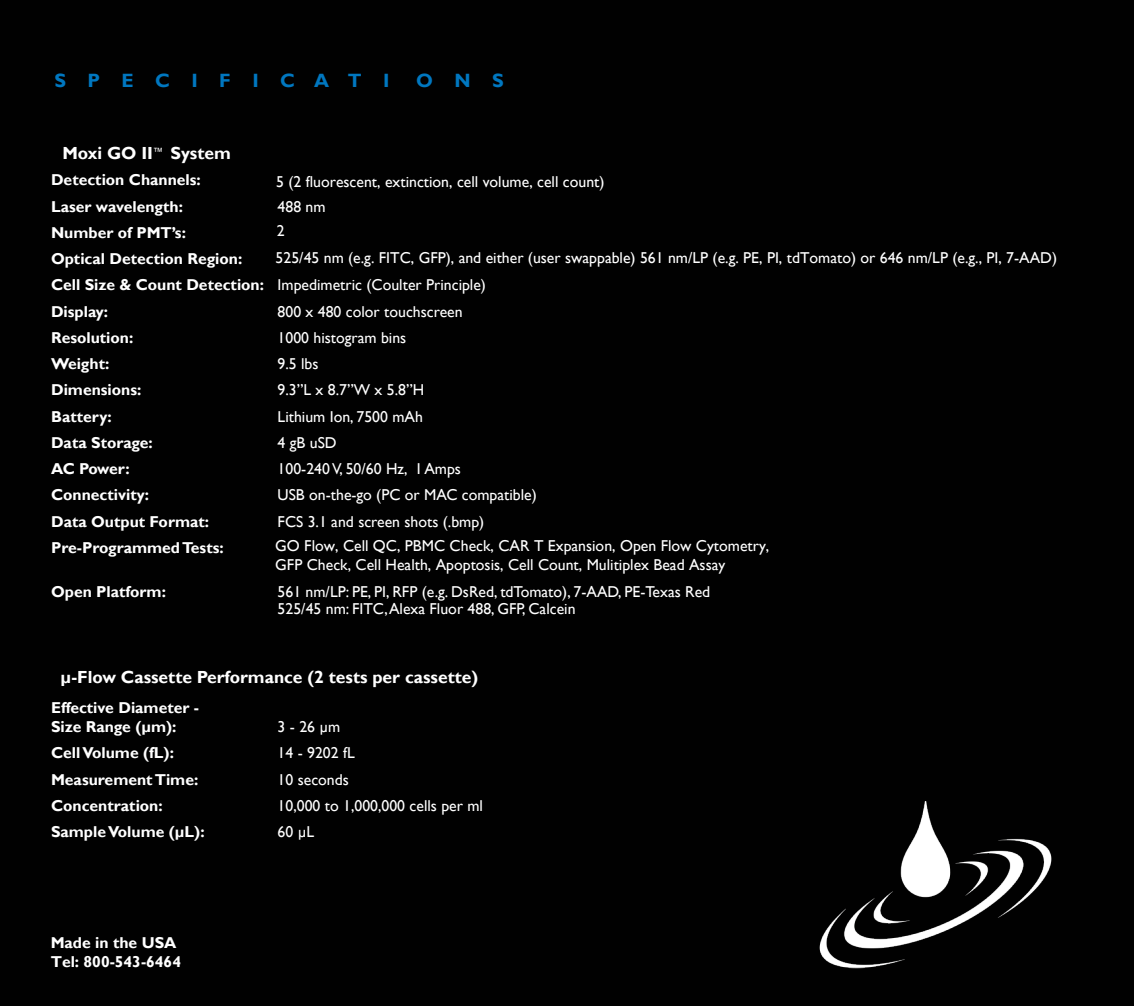
<style>
.page{position:relative;width:1134px;height:1008px;background:#fff}
.page>*{position:absolute;margin:0;border:0;box-sizing:border-box;transform-origin:0 0}
.t1{font:700 19.25px "Gill Sans";color:#0077c0}
.t2{font:700 17.5px "Gill Sans";color:#fff}
.t3{font:15.75px/26.2px "Gill Sans";color:#fff}
.t4{font:700 15.75px/26.2px "Gill Sans";color:#fff}
</style>
<div class="page">
<div style="left:0;top:0;width:1133px;height:1006px;background:#010101"></div>
<img style="left:819px;top:802px;width:233px;height:167px">
<p class="t1" style="left:55px;top:69px;width:336px">S P E C I F I C A T I</p>
<p class="t1" style="left:416px;top:69px;width:89px">O N S</p>
<p class="t2" style="left:62px;top:142px;width:170px">Moxi GO II<sup>™</sup> System</p>
<p class="t4" style="left:51px;top:167px;width:215px">Detection Channels:<br>Laser wavelength:<br>Number of PMT’s:<br>Optical Detection Region:<br>Cell Size &amp; Count Detection:<br>Display:<br>Resolution:<br>Weight:<br>Dimensions:<br>Battery:<br>Data Storage:<br>AC Power:<br>Connectivity:<br>Data Output Format:<br>Pre-Programmed Tests:</p>
<p class="t4" style="left:51px;top:579px;width:116px">Open Platform:</p>
<p class="t3" style="left:276px;top:169px;width:330px">5 (2 fluorescent, extinction, cell volume, cell count)</p>
<p class="t3" style="left:276px;top:217px;width:783px;line-height:27.3px">2<br>525/45 nm (e.g. FITC, GFP), and either (user swappable) 561 nm/LP (e.g. PE, PI, tdTomato) or 646 nm/LP (e.g., PI, 7-AAD)</p>
<p class="t3" style="left:278px;top:193px;width:50px">488 nm</p>
<p class="t3" style="left:278px;top:272px;width:261px">Impedimetric (Coulter Principle)<br>800 x 480 color touchscreen<br>1000 histogram bins<br>9.5 lbs<br>9.3”L x 8.7”W x 5.8”H<br>Lithium Ion, 7500 mAh<br>4 gB uSD<br>100-240 V, 50/60 Hz, 1 Amps<br>USB on-the-go (PC or MAC compatible)<br>FCS 3.1 and screen shots (.bmp)</p>
<p class="t3" style="left:275px;top:537px;width:496px;line-height:18.9px">GO Flow, Cell QC, PBMC Check, CAR T Expansion, Open Flow Cytometry,<br>GFP Check, Cell Health, Apoptosis, Cell Count, Mulitiplex Bead Assay</p>
<p class="t3" style="left:278px;top:583px;width:434px;line-height:17.5px">561 nm/LP: PE, PI, RFP (e.g. DsRed, tdTomato), 7-AAD, PE-Texas Red<br>525/45 nm: FITC, Alexa Fluor 488, GFP, Calcein</p>
<p class="t2" style="left:61px;top:666px;width:419px">µ-Flow Cassette Performance (2 tests per cassette)</p>
<p class="t4" style="left:51px;top:698px;width:150px;line-height:19.2px">Effective Diameter -<br>Size Range (µm):</p>
<p class="t4" style="left:51px;top:740px;width:155px">Cell Volume (fL):<br>Measurement Time:<br>Concentration:<br>Sample Volume (µL):</p>
<p class="t3" style="left:278px;top:714px;width:207px">3 - 26 µm<br>14 - 9202 fL<br>10 seconds<br>10,000 to 1,000,000 cells per ml<br>60 µL</p>
<p class="t4" style="left:51px;top:934px;width:132px;line-height:18.9px">Made in the USA<br>Tel: 800-543-6464</p>
</div>
